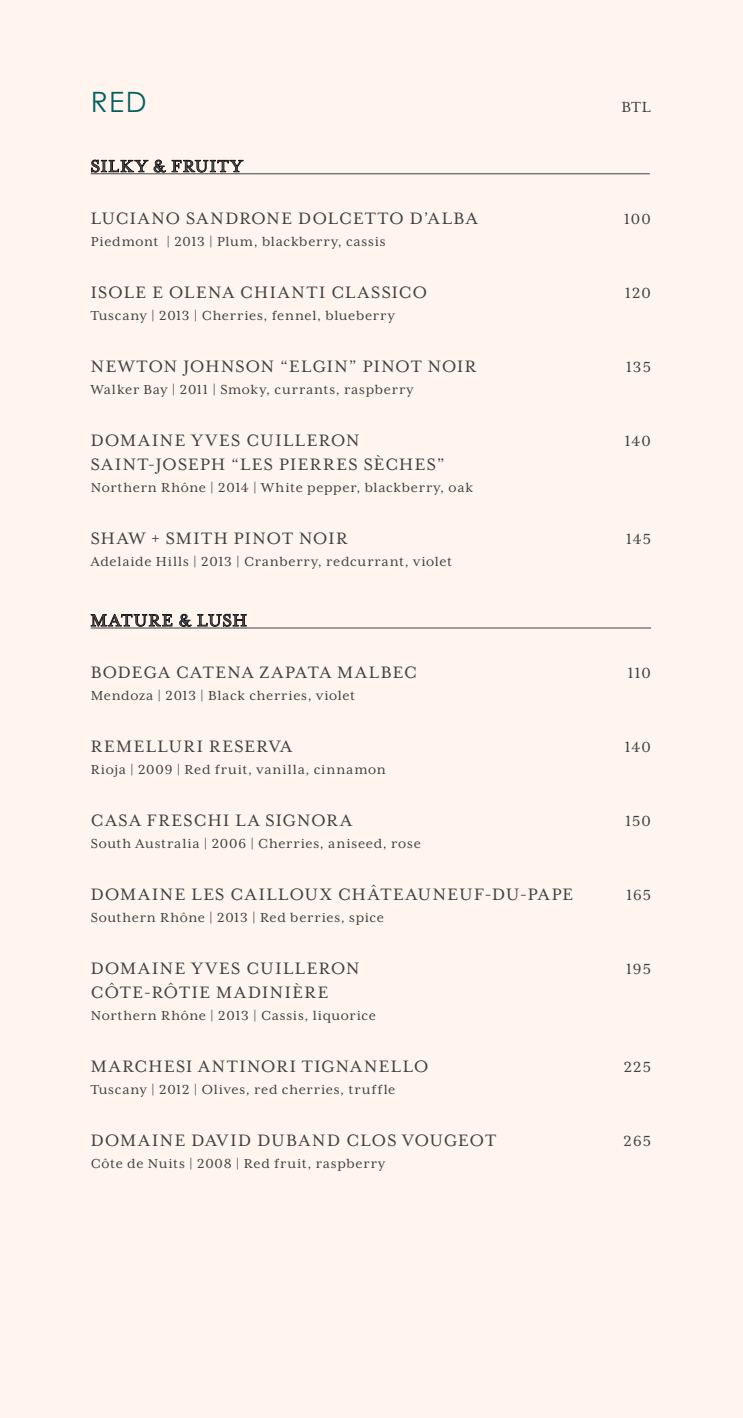
<style>
.page{position:relative;width:743px;height:1418px;background:#fff}
.page>*{position:absolute;margin:0;border:0;box-sizing:border-box;transform-origin:0 0}
.t1{font:28px "Century Gothic";color:#00615f}
.t2{font:19px "Mrs Eaves XL Serif OT";letter-spacing:.085em;color:#414042}
.t3{font:19px "Mrs Eaves XL Serif OT";letter-spacing:.11em;color:#414042}
.t4{font:19px "Mrs Eaves XL Serif OT";letter-spacing:.105em;color:#414042}
.t5{font:16.8px "Mrs Eaves XL Serif OT";letter-spacing:.06em;color:#414042}
.t6{font:15px "Mrs Eaves XL Serif OT";letter-spacing:.05em;color:#414042}
</style>
<div class="page">
<div style="left:0;top:0;width:743px;height:1417px;background:#fff4ee"></div>
<hr style="left:91px;top:173px;width:559px;height:1px;background:#414042">
<hr style="left:91px;top:627px;width:560px;height:1px;background:#414042">
<svg style="left:91px;top:160px;width:57px;height:12px"></svg>
<svg style="left:154px;top:160px;width:12px;height:15px"></svg>
<svg style="left:172px;top:160px;width:71px;height:12px"></svg>
<svg style="left:91px;top:614px;width:81px;height:12px"></svg>
<svg style="left:179px;top:614px;width:68px;height:15px"></svg>
<h1 class="t1" style="left:91px;top:85px;width:57px">RED</h1>
<p class="t5" style="left:621px;top:98px;width:31px">BTL</p>
<p class="t2" style="left:91px;top:157px;width:153px">Silky &amp; Fruity</p>
<p class="t2" style="left:91px;top:209px;width:222px">Luciano Sandrone Dol</p>
<p class="t2" style="left:339px;top:209px;width:40px">cetto</p>
<p class="t2" style="left:410px;top:209px;width:42px">d’Alba</p>
<p class="t5" style="left:624px;top:210px;width:28px">100</p>
<p class="t6" style="left:91px;top:234px;width:296px">Piedmont | 2013 | Plum, blackberry, cassis</p>
<p class="t2" style="left:91px;top:283px;width:12px">Isol</p>
<p class="t3" style="left:136px;top:283px;width:209px">e e Olena Chianti Class</p>
<p class="t2" style="left:392px;top:283px;width:30px">ico</p>
<p class="t5" style="left:625px;top:284px;width:27px">120</p>
<p class="t6" style="left:91px;top:308px;width:306px">Tuscany | 2013 | Cherries, fennel, blueberry</p>
<p class="t2" style="left:91px;top:357px;width:44px">Newto</p>
<p class="t2" style="left:164px;top:357px;width:139px">n Johnson “Elg</p>
<p class="t2" style="left:327px;top:357px;width:151px">in” Pinot Noir</p>
<p class="t5" style="left:626px;top:358px;width:26px">135</p>
<p class="t6" style="left:91px;top:382px;width:325px">Walker Bay | 2011 | Smoky, currants, raspberry</p>
<p class="t2" style="left:91px;top:431px;width:270px">Domaine Yves Cuilleron</p>
<p class="t5" style="left:625px;top:432px;width:27px">140</p>
<p class="t2" style="left:91px;top:455px;width:355px">Saint-Joseph “Les Pierres Sèches”</p>
<p class="t6" style="left:91px;top:480px;width:384px">Northern Rhône | 2014 | White pepper, blackberry, oak</p>
<p class="t2" style="left:91px;top:529px;width:27px">Shaw</p>
<p class="t2" style="left:151px;top:529px;width:197px">+ Smith Pinot Noir</p>
<p class="t5" style="left:626px;top:530px;width:26px">145</p>
<p class="t6" style="left:91px;top:554px;width:363px">Adelaide Hills | 2013 | Cranberry, redcurrant, violet</p>
<p class="t2" style="left:91px;top:611px;width:15px">Mat</p>
<p class="t2" style="left:134px;top:611px;width:95px">ure &amp; Lush</p>
<p class="t2" style="left:91px;top:663px;width:99px">Bodega Cat</p>
<p class="t2" style="left:215px;top:663px;width:94px">ena Zapata</p>
<p class="t2" style="left:337px;top:663px;width:15px">Malb</p>
<p class="t2" style="left:393px;top:663px;width:26px">ec</p>
<p class="t5" style="left:628px;top:664px;width:25px">110</p>
<p class="t6" style="left:91px;top:688px;width:266px">Mendoza | 2013 | Black cherries, violet</p>
<p class="t2" style="left:91px;top:737px;width:198px">Remelluri Reserva</p>
<p class="t5" style="left:625px;top:738px;width:27px">140</p>
<p class="t6" style="left:91px;top:762px;width:296px">Rioja | 2009 | Red fruit, vanilla, cinnamon</p>
<p class="t2" style="left:91px;top:811px;width:14px">Casa</p>
<p class="t4" style="left:147px;top:811px;width:202px">Freschi La Signora</p>
<p class="t5" style="left:625px;top:812px;width:27px">150</p>
<p class="t6" style="left:91px;top:836px;width:332px">South Australia | 2006 | Cherries, aniseed, rose</p>
<p class="t2" style="left:91px;top:885px;width:189px">Domaine Les Caillo</p>
<p class="t2" style="left:305px;top:885px;width:270px">ux Châteauneuf-du-Pape</p>
<p class="t5" style="left:626px;top:886px;width:26px">165</p>
<p class="t6" style="left:91px;top:910px;width:295px">Southern Rhône | 2013 | Red berries, spice</p>
<p class="t2" style="left:91px;top:959px;width:270px">Domaine Yves Cuilleron</p>
<p class="t5" style="left:626px;top:960px;width:26px">195</p>
<p class="t2" style="left:91px;top:983px;width:239px">Côte-Rôtie Madinière</p>
<p class="t6" style="left:91px;top:1008px;width:287px">Northern Rhône | 2013 | Cassis, liquorice</p>
<p class="t2" style="left:91px;top:1057px;width:311px">Marchesi Antinori Tignanello</p>
<p class="t5" style="left:624px;top:1058px;width:29px">225</p>
<p class="t6" style="left:91px;top:1082px;width:306px">Tuscany | 2012 | Olives, red cherries, truffle</p>
<p class="t2" style="left:91px;top:1131px;width:269px">Domaine David Duband Clos</p>
<p class="t2" style="left:402px;top:1131px;width:78px">Vougeot</p>
<p class="t5" style="left:623px;top:1132px;width:29px">265</p>
<p class="t6" style="left:91px;top:1156px;width:297px">Côte de Nuits | 2008 | Red fruit, raspberry</p>
</div>
